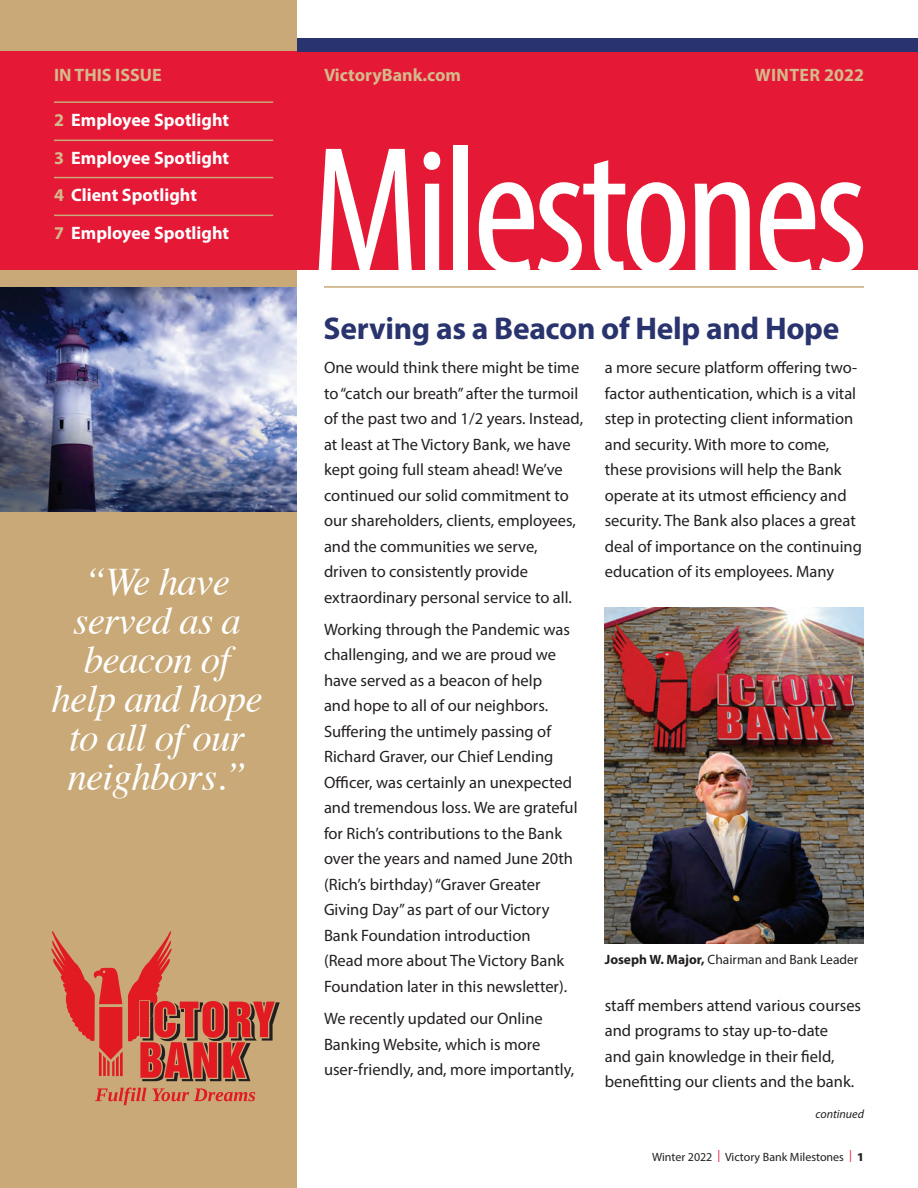
<style>
.page{position:relative;width:918px;height:1188px;background:#fff}
.page>*{position:absolute;margin:0;border:0;box-sizing:border-box;transform-origin:0 0}
.t1{font:condensed 183px "Myriad Pro";letter-spacing:-.03em;color:#fff}
.t2{font:italic 39px/39px "Times";letter-spacing:-.02em;color:#fff;text-align:center}
.t3{font:700 31.5px "Myriad Pro";letter-spacing:-.01em;color:#29346e}
.t4{font:700 18px/37.5px "Myriad Pro";color:#fff}
.t5{font:700 18px "Myriad Pro";color:#d4b98b}
.t6{font:700 18px "Myriad Pro";letter-spacing:.02em;color:#d4b98b}
.t7{font:16.5px/25.5px "Myriad Pro";color:#231f20}
.t8{font:13.5px "Myriad Pro";color:#231f20}
.t9{font:12px "Myriad Pro";color:#231f20}
.t10{font:italic 12px "Myriad Pro";color:#231f20}
.s1{color:#d4b98b}
.s2{font-weight:700}
.s3{color:#e51836}
.s4{font-weight:900}
</style>
<div class="page">
<div style="left:0;top:0;width:297px;height:1188px;background:#c8a977"></div>
<div style="left:0;top:52px;width:918px;height:218px;background:#e51836"></div>
<div style="left:298px;top:38px;width:620px;height:14px;background:#29346e"></div>
<hr style="left:54px;top:215px;width:219px;height:1px;background:#c8a977">
<hr style="left:54px;top:177px;width:219px;height:1px;background:#c8a977">
<hr style="left:54px;top:140px;width:219px;height:1px;background:#c8a977">
<hr style="left:54px;top:101px;width:219px;height:2px;background:#c8a977">
<hr style="left:324px;top:286px;width:540px;height:2px;background:#c8a977">
<img style="left:0;top:288px;width:297px;height:224px">
<svg style="left:51px;top:931px;width:229px;height:150px"></svg>
<svg style="left:95px;top:1088px;width:51px;height:17px"></svg>
<svg style="left:152px;top:1088px;width:103px;height:13px"></svg>
<img style="left:605px;top:608px;width:259px;height:335px">
<p class="t5" style="left:54px;top:63px;width:109px">IN THIS ISSUE</p>
<p class="t4" style="left:54px;top:101px;width:177px"><span class="s1">2</span> Employee Spotlight<br><span class="s1">3</span> Employee Spotlight<br><span class="s1">4</span> Client Spotlight<br><span class="s1">7</span> Employee Spotlight</p>
<h1 class="t2" style="left:51px;top:560px;width:213px">“We have served as a beacon of help and hope to all of our neighbors.”</h1>
<p class="t5" style="left:324px;top:63px;width:139px">VictoryBank.com</p>
<p class="t6" style="left:755px;top:63px;width:111px">WINTER 2022</p>
<p class="t1" style="left:310px;top:101px;width:559px">Milestones</p>
<h1 class="t3" style="left:324px;top:307px;width:517px">Serving as a Beacon of Help and Hope</h1>
<p class="t7" style="left:324px;top:355px;width:261px">One would think there might be time to “catch our breath” after the turmoil of the past two and 1/2 years. Instead, at least at The Victory Bank, we have kept going full steam ahead! We’ve continued our solid commitment to our shareholders, clients, employees, and the communities we serve, driven to consistently provide extraordinary personal service to all.</p>
<p class="t7" style="left:324px;top:616px;width:255px">Working through the Pandemic was challenging, and we are proud we have served as a beacon of help<br>and hope to all of our neighbors.<br>Sufering the untimely passing of Richard Graver, our Chief Lending Ofcer, was certainly an unexpected and tremendous loss. We are grateful for Rich’s contributions to the Bank over the years and named June 20th (Rich’s birthday) “Graver Greater Giving Day” as part of our Victory Bank Foundation introduction<br>(Read more about The Victory Bank Foundation later in this newsletter).</p>
<p class="t7" style="left:324px;top:1006px;width:252px">We recently updated our Online<br>Banking Website, which is more user-friendly, and, more importantly,</p>
<p class="t7" style="left:605px;top:355px;width:259px">a more secure platform ofering two&shy;factor authentication, which is a vital step in protecting client information and security. With more to come, these provisions will help the Bank operate at its utmost efciency and security. The Bank also places a great deal of importance on the continuing education of its employees. Many</p>
<p class="t8" style="left:605px;top:951px;width:255px"><span class="s2">Joseph W. Major,</span> Chairman and Bank Leader</p>
<p class="t7" style="left:605px;top:992px;width:258px">staf members attend various courses and programs to stay up-to-date<br>and gain knowledge in their feld, beneftting our clients and the bank.</p>
<p class="t10" style="left:815px;top:1107px;width:50px">continued</p>
<p class="t9" style="left:652px;top:1149px;width:213px">Winter 2022 <span class="s3">|</span> Victory Bank Milestones <span class="s3">|</span> <span class="s4">1</span></p>
</div>
